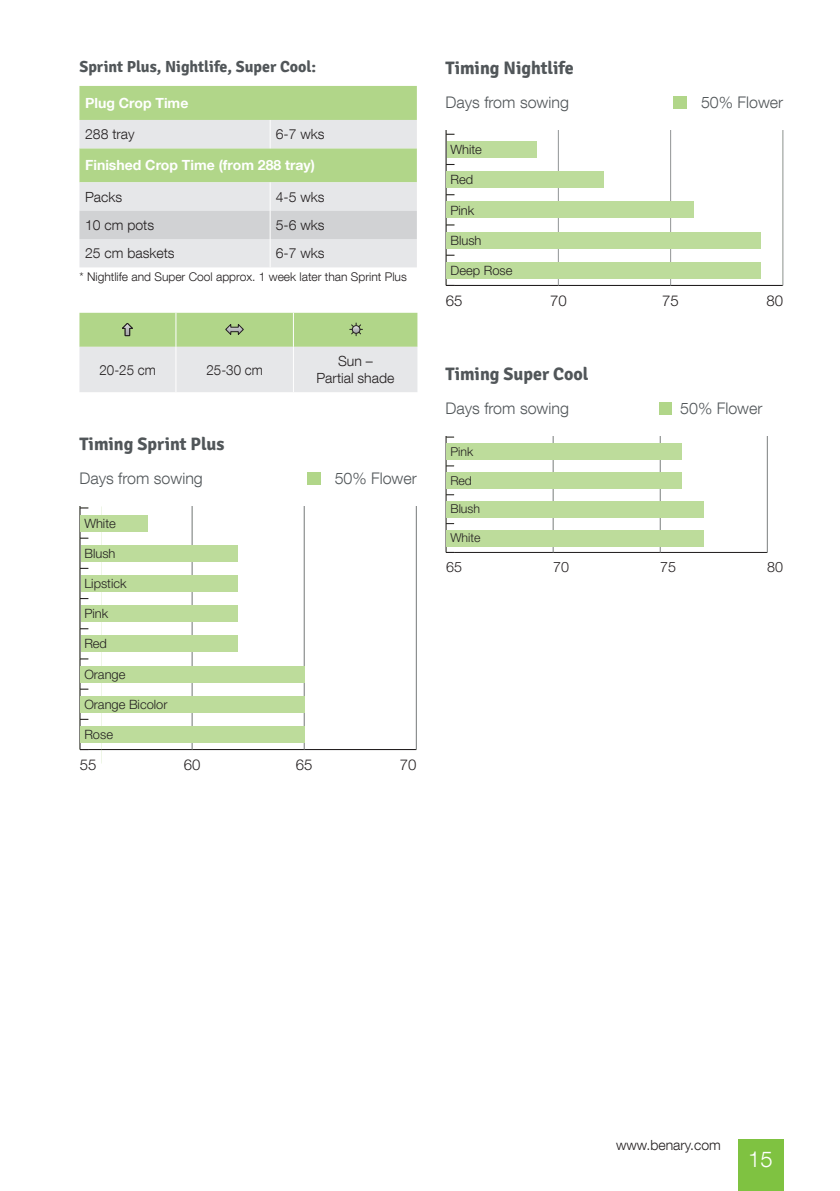
<style>
.page{position:relative;width:840px;height:1191px;background:#fff}
.page>*{position:absolute;margin:0;border:0;box-sizing:border-box;transform-origin:0 0}
.t1{font:300 22px "Helvetica Neue LT Com";color:#fff}
.t2{font:700 18px "Signika";color:#515659}
.t3{font:300 16px "Helvetica Neue LT Com";color:#515659}
.t4{font:700 16px "Signika";color:#515659}
.t5{font:300 15px "Helvetica Neue LT Com";color:#231f20}
.t6{font:300 14.2px "Helvetica Neue LT Com";color:#231f20}
.t7{font:300 14px "Helvetica Neue LT Com";color:#231f20}
.t8{font:700 14px "Helvetica Neue LT Com";color:#fff}
.t9{font:300 14px "Helvetica Neue LT Com";color:#231f20;scale:.95 1}
.t10{font:300 12.8px "Helvetica Neue LT Com";color:#231f20}
.t11{font:300 12.2px "Helvetica Neue LT Com";color:#231f20}
.t12{font:300 12px "Helvetica Neue LT Com";color:#231f20}
</style>
<div class="page">
<div style="left:737px;top:1140px;width:45px;height:51px;background:#7fc241"></div>
<svg style="left:79px;top:86px;width:337px;height:181px;background:#cfddc2"></svg>
<svg style="left:79px;top:313px;width:338px;height:79px;background:#cfdfc0"></svg>
<div style="left:352px;top:325px;width:8px;height:8px;border:1px solid #231f20;border-radius:50%"></div>
<hr style="left:80px;top:749px;width:336px;height:1px;background:#231f20">
<hr style="left:79px;top:506px;width:1px;height:243px;background:#231f20">
<hr style="left:191px;top:506px;width:1px;height:243px;background:#808285">
<hr style="left:303px;top:506px;width:1px;height:243px;background:#808285">
<hr style="left:415px;top:506px;width:1px;height:243px;background:#808285">
<svg style="left:80px;top:537px;width:8px;height:2px"></svg>
<div style="left:80px;top:514px;width:68px;height:17px;background:#bddc9b"></div>
<div style="left:80px;top:545px;width:157px;height:17px;background:#bddc9b"></div>
<div style="left:80px;top:575px;width:157px;height:17px;background:#bddc9b"></div>
<div style="left:80px;top:605px;width:157px;height:17px;background:#bddc9b"></div>
<div style="left:80px;top:635px;width:157px;height:17px;background:#bddc9b"></div>
<div style="left:80px;top:665px;width:224px;height:17px;background:#bddc9b"></div>
<div style="left:80px;top:696px;width:224px;height:16px;background:#bddc9b"></div>
<div style="left:80px;top:726px;width:224px;height:17px;background:#bddc9b"></div>
<div style="left:306px;top:472px;width:14px;height:13px;background:#b1d689"></div>
<hr style="left:446px;top:285px;width:336px;height:1px;background:#231f20">
<hr style="left:445px;top:130px;width:1px;height:155px;background:#231f20">
<hr style="left:557px;top:130px;width:1px;height:155px;background:#939598">
<hr style="left:670px;top:130px;width:1px;height:155px;background:#939598">
<hr style="left:782px;top:130px;width:1px;height:155px;background:#939598">
<div style="left:446px;top:141px;width:90px;height:17px;background:#bddc9b"></div>
<div style="left:446px;top:171px;width:157px;height:17px;background:#bddc9b"></div>
<div style="left:446px;top:201px;width:247px;height:17px;background:#bddc9b"></div>
<div style="left:446px;top:232px;width:314px;height:16px;background:#bddc9b"></div>
<div style="left:446px;top:262px;width:314px;height:17px;background:#bddc9b"></div>
<div style="left:672px;top:96px;width:14px;height:13px;background:#b1d689"></div>
<hr style="left:446px;top:552px;width:320px;height:1px;background:#231f20">
<hr style="left:445px;top:437px;width:1px;height:115px;background:#231f20">
<hr style="left:552px;top:437px;width:1px;height:115px;background:#808285">
<hr style="left:659px;top:437px;width:1px;height:115px;background:#808285">
<hr style="left:766px;top:437px;width:1px;height:115px;background:#808285">
<div style="left:446px;top:443px;width:235px;height:16px;background:#bddc9b"></div>
<div style="left:446px;top:472px;width:235px;height:16px;background:#bddc9b"></div>
<div style="left:446px;top:501px;width:257px;height:16px;background:#bddc9b"></div>
<div style="left:446px;top:530px;width:257px;height:16px;background:#bddc9b"></div>
<div style="left:658px;top:403px;width:13px;height:12px;background:#b1d689"></div>
<p class="t4" style="left:79px;top:57px;width:238px">Sprint Plus, Nightlife, Super Cool:</p>
<p class="t8" style="left:85px;top:94px;width:105px">Plug Crop Time</p>
<p class="t7" style="left:85px;top:126px;width:51px">288 tray</p>
<p class="t7" style="left:276px;top:126px;width:50px">6-7 wks</p>
<p class="t8" style="left:85px;top:156px;width:231px">Finished Crop Time (from 288 tray)</p>
<p class="t7" style="left:85px;top:188px;width:39px">Packs</p>
<p class="t7" style="left:276px;top:188px;width:50px">4-5 wks</p>
<p class="t7" style="left:85px;top:216px;width:70px">10 cm pots</p>
<p class="t7" style="left:276px;top:216px;width:50px">5-6 wks</p>
<p class="t7" style="left:85px;top:245px;width:91px">25 cm baskets</p>
<p class="t7" style="left:276px;top:245px;width:50px">6-7 wks</p>
<p class="t12" style="left:79px;top:270px;width:328px">* Nightlife and Super Cool approx. 1 week later than Sprint Plus</p>
<p class="t9" style="left:99px;top:361px;width:61px">20-25 cm</p>
<p class="t9" style="left:206px;top:361px;width:61px">25-30 cm</p>
<p class="t7" style="left:338px;top:352px;width:36px">Sun –</p>
<p class="t7" style="left:316px;top:369px;width:79px">Partial shade</p>
<p class="t2" style="left:79px;top:433px;width:146px">Timing Sprint Plus</p>
<p class="t3" style="left:79px;top:468px;width:125px">Days from sowing</p>
<p class="t3" style="left:334px;top:468px;width:84px">50% Flower</p>
<p class="t10" style="left:84px;top:515px;width:33px">White</p>
<p class="t10" style="left:84px;top:545px;width:32px">Blush</p>
<p class="t10" style="left:84px;top:576px;width:44px">Lipstick</p>
<p class="t10" style="left:84px;top:606px;width:25px">Pink</p>
<p class="t10" style="left:84px;top:636px;width:24px">Red</p>
<p class="t10" style="left:84px;top:666px;width:43px">Orange</p>
<p class="t10" style="left:84px;top:696px;width:84px">Orange Bicolor</p>
<p class="t10" style="left:84px;top:726px;width:30px">Rose</p>
<p class="t5" style="left:80px;top:756px;width:18px">55</p>
<p class="t5" style="left:184px;top:756px;width:18px">60</p>
<p class="t5" style="left:296px;top:756px;width:18px">65</p>
<p class="t5" style="left:399px;top:756px;width:18px">70</p>
<p class="t2" style="left:445px;top:57px;width:130px">Timing Nightlife</p>
<p class="t3" style="left:445px;top:92px;width:125px">Days from sowing</p>
<p class="t3" style="left:700px;top:92px;width:84px">50% Flower</p>
<p class="t10" style="left:450px;top:141px;width:33px">White</p>
<p class="t10" style="left:450px;top:172px;width:24px">Red</p>
<p class="t10" style="left:450px;top:202px;width:25px">Pink</p>
<p class="t10" style="left:450px;top:232px;width:33px">Blush</p>
<p class="t10" style="left:450px;top:262px;width:63px">Deep Rose</p>
<p class="t5" style="left:445px;top:292px;width:18px">65</p>
<p class="t5" style="left:549px;top:292px;width:18px">70</p>
<p class="t5" style="left:662px;top:292px;width:18px">75</p>
<p class="t5" style="left:766px;top:292px;width:18px">80</p>
<p class="t2" style="left:445px;top:363px;width:144px">Timing Super Cool</p>
<p class="t3" style="left:445px;top:398px;width:125px">Days from sowing</p>
<p class="t3" style="left:680px;top:398px;width:84px">50% Flower</p>
<p class="t11" style="left:450px;top:444px;width:24px">Pink</p>
<p class="t11" style="left:450px;top:473px;width:23px">Red</p>
<p class="t11" style="left:450px;top:501px;width:31px">Blush</p>
<p class="t11" style="left:450px;top:530px;width:32px">White</p>
<p class="t6" style="left:446px;top:558px;width:17px">65</p>
<p class="t6" style="left:553px;top:558px;width:17px">70</p>
<p class="t6" style="left:660px;top:558px;width:17px">75</p>
<p class="t6" style="left:766px;top:558px;width:17px">80</p>
<p class="t7" style="left:615px;top:1136px;width:106px">www.benary.com</p>
<h1 class="t1" style="left:747px;top:1145px;width:26px">15</h1>
</div>
